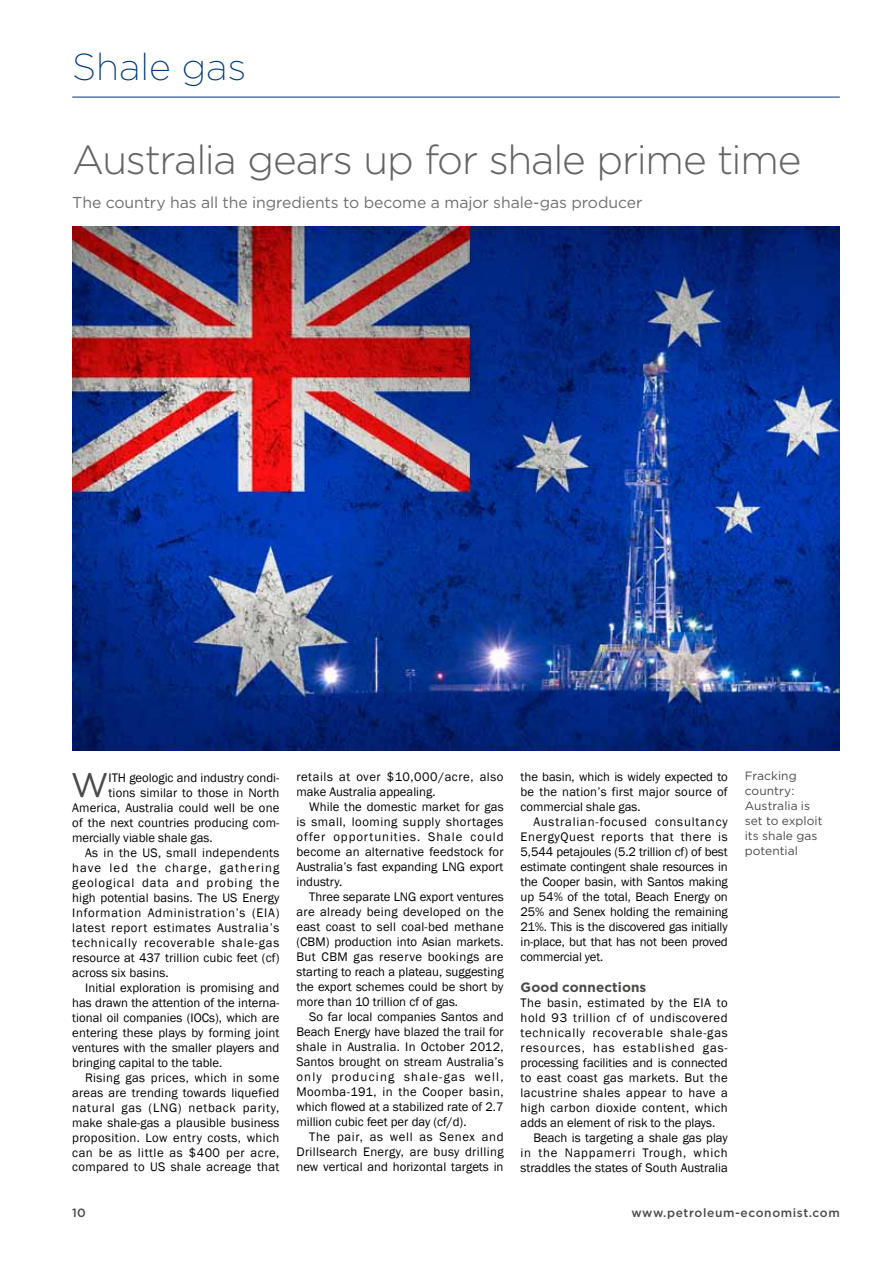
<style>
.page{position:relative;width:893px;height:1263px;background:#fff}
.page>*{position:absolute;margin:0;border:0;box-sizing:border-box;transform-origin:0 0}
.t1{font:300 40.5px "Gotham";letter-spacing:-.03em;color:#636362}
.t2{font:200 37.5px "Gotham";color:#003671}
.t3{font:34.2px "Gotham";color:#4a4a49}
.t4{font:15.75px "Gotham";letter-spacing:-.005em;color:#6f6f6f}
.t5{font:700 13.5px "Gotham";letter-spacing:.005em;color:#4a4a49}
.t6{font:12.75px/15px "Franklin Gothic";letter-spacing:.01em;color:#000;text-align:justify}
.t7{font:12.75px "Franklin Gothic";letter-spacing:.035em;color:#000}
.t8{font:12.75px "Franklin Gothic";letter-spacing:.06em;color:#000}
.t9{font:12.75px "Franklin Gothic";letter-spacing:.055em;color:#000}
.t10{font:12.75px "Franklin Gothic";letter-spacing:.03em;color:#000}
.t11{font:12.75px "Franklin Gothic";letter-spacing:.04em;color:#000}
.t12{font:12.75px "Franklin Gothic";letter-spacing:.05em;color:#000}
.t13{font:12.75px "Franklin Gothic";letter-spacing:.075em;color:#000}
.t14{font:12.75px "Franklin Gothic";letter-spacing:.07em;color:#000}
.t15{font:12.75px "Franklin Gothic";letter-spacing:.085em;color:#000}
.t16{font:12px/15px "Gotham";letter-spacing:.005em;color:#4a4a49}
.t17{font:500 12px "Gotham";letter-spacing:.05em;color:#4a4a49}
</style>
<div class="page">
<hr style="left:72px;top:97px;width:768px;height:1px;background:#003671">
<img style="left:72px;top:227px;width:768px;height:523px">
<h2 class="t2" style="left:72px;top:43px;width:175px">Shale gas</h2>
<h1 class="t1" style="left:72px;top:134px;width:731px">Australia gears up for shale prime time</h1>
<p class="t4" style="left:72px;top:193px;width:572px">The country has all the ingredients to become a major shale-gas producer</p>
<h3 class="t3" style="left:71px;top:763px;width:39px">W</h3>
<p class="t6" style="left:109px;top:770px;width:172px">ITH geologic and industry condi-</p>
<p class="t6" style="left:109px;top:785px;width:172px">tions similar to those in North</p>
<p class="t6" style="left:72px;top:800px;width:209px">America, Australia could well be one</p>
<p class="t6" style="left:72px;top:815px;width:209px">of the next countries producing com-</p>
<p class="t6" style="left:72px;top:830px;width:142px">mercially viable shale gas.</p>
<p class="t6" style="left:85px;top:845px;width:196px">As in the US, small independents</p>
<p class="t15" style="left:72px;top:860px;width:209px">have led the charge, gathering</p>
<p class="t14" style="left:72px;top:875px;width:209px">geological data and probing the</p>
<p class="t6" style="left:72px;top:889px;width:209px">high potential basins. The US Energy</p>
<p class="t9" style="left:72px;top:905px;width:209px">Information Administration’s (EIA)</p>
<p class="t12" style="left:72px;top:920px;width:209px">latest report estimates Australia’s</p>
<p class="t8" style="left:72px;top:935px;width:209px">technically recoverable shale-gas</p>
<p class="t6" style="left:72px;top:949px;width:209px">resource at 437 trillion cubic feet (cf)</p>
<p class="t6" style="left:72px;top:964px;width:98px">across six basins.</p>
<p class="t6" style="left:85px;top:979px;width:196px">Initial exploration is promising and</p>
<p class="t6" style="left:72px;top:994px;width:209px">has drawn the attention of the interna-</p>
<p class="t6" style="left:72px;top:1009px;width:209px">tional oil companies (IOCs), which are</p>
<p class="t6" style="left:72px;top:1024px;width:209px">entering these plays by forming joint</p>
<p class="t6" style="left:72px;top:1039px;width:209px">ventures with the smaller players and</p>
<p class="t6" style="left:72px;top:1054px;width:152px">bringing capital to the table.</p>
<p class="t10" style="left:85px;top:1070px;width:196px">Rising gas prices, which in some</p>
<p class="t6" style="left:72px;top:1084px;width:209px">areas are trending towards liquefied</p>
<p class="t9" style="left:72px;top:1100px;width:209px">natural gas (LNG) netback parity,</p>
<p class="t6" style="left:72px;top:1114px;width:209px">make shale-gas a plausible business</p>
<p class="t10" style="left:72px;top:1130px;width:209px">proposition. Low entry costs, which</p>
<p class="t11" style="left:72px;top:1145px;width:209px">can be as little as $400 per acre,</p>
<p class="t6" style="left:72px;top:1159px;width:209px">compared to US shale acreage that</p>
<p class="t6" style="left:296px;top:769px;width:209px">retails at over $10,000/acre, also make Australia appealing.</p>
<p class="t6" style="left:296px;top:799px;width:209px;text-indent:13px">While the domestic market for gas is small, looming supply shortages offer opportunities. Shale could become an alternative feedstock for Australia’s fast expanding LNG export industry.</p>
<p class="t6" style="left:296px;top:889px;width:209px;text-indent:13px">Three separate LNG export ventures are already being developed on the east coast to sell coal-bed methane (CBM) production into Asian markets.<br>But CBM gas reserve bookings are starting to reach a plateau, suggesting the export schemes could be short by more than 10 trillion cf of gas.</p>
<p class="t6" style="left:296px;top:1009px;width:209px;text-indent:13px">So far local companies Santos and Beach Energy have blazed the trail for shale in Australia. In October 2012, Santos brought on stream Australia’s only producing shale-gas well, Moomba-191, in the Cooper basin, which flowed at a stabilized rate of 2.7 million cubic feet per day (cf/d).</p>
<p class="t6" style="left:296px;top:1129px;width:209px;text-indent:13px">The pair, as well as Senex and Drillsearch Energy, are busy drilling new vertical and horizontal targets in</p>
<p class="t6" style="left:521px;top:769px;width:209px">the basin, which is widely expected to be the nation’s first major source of commercial shale gas.</p>
<p class="t6" style="left:521px;top:814px;width:209px;text-indent:13px">Australian-focused consultancy EnergyQuest reports that there is 5,544 petajoules (5.2 trillion cf) of best estimate contingent shale resources in the Cooper basin, with Santos making up 54% of the total, Beach Energy on 25% and Senex holding the remaining 21%. This is the discovered gas initially in-place, but that has not been proved commercial yet.</p>
<p class="t5" style="left:521px;top:978px;width:127px">Good connections</p>
<p class="t7" style="left:521px;top:995px;width:209px">The basin, estimated by the EIA to</p>
<p class="t11" style="left:521px;top:1010px;width:209px">hold 93 trillion cf of undiscovered</p>
<p class="t8" style="left:521px;top:1025px;width:209px">technically recoverable shale-gas</p>
<p class="t13" style="left:521px;top:1040px;width:209px">resources, has established gas-</p>
<p class="t6" style="left:521px;top:1055px;width:209px">processing facilities and is connected</p>
<p class="t7" style="left:521px;top:1070px;width:209px">to east coast gas markets. But the</p>
<p class="t7" style="left:521px;top:1085px;width:209px">lacustrine shales appear to have a</p>
<p class="t7" style="left:521px;top:1100px;width:209px">high carbon dioxide content, which</p>
<p class="t6" style="left:521px;top:1114px;width:196px">adds an element of risk to the plays.</p>
<p class="t6" style="left:533px;top:1129px;width:196px">Beach is targeting a shale gas play</p>
<p class="t8" style="left:521px;top:1145px;width:209px">in the Nappamerri Trough, which</p>
<p class="t6" style="left:521px;top:1159px;width:209px">straddles the states of South Australia</p>
<p class="t16" style="left:745px;top:768px;width:79px">Fracking country:<br>Australia is set to exploit its shale gas potential</p>
<p class="t17" style="left:72px;top:1204px;width:15px">10</p>
<p class="t17" style="left:631px;top:1204px;width:210px">www.petroleum-economist.com</p>
</div>
